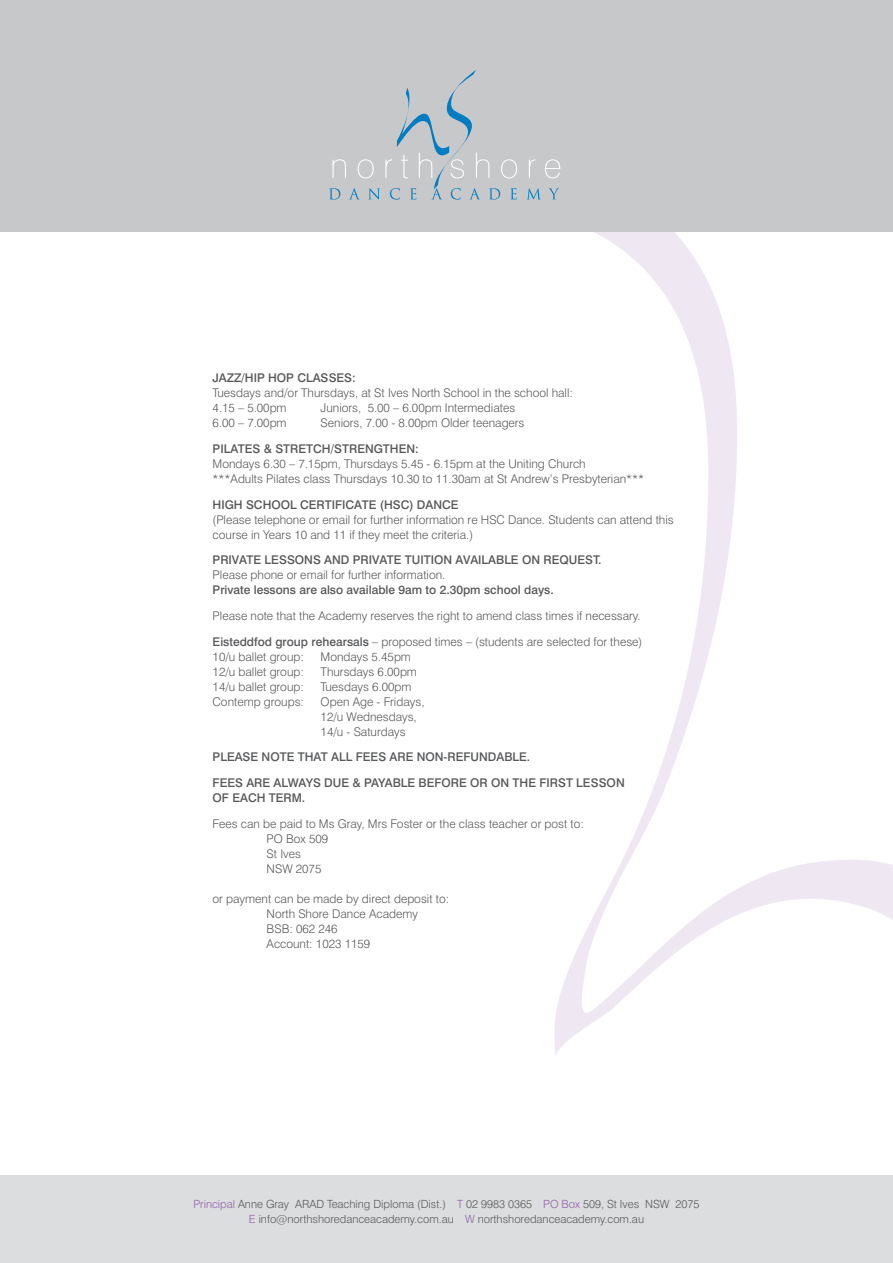
<style>
.page{position:relative;width:893px;height:1263px;background:#fff}
.page>*{position:absolute;margin:0;border:0;box-sizing:border-box;transform-origin:0 0}
.t1{font:300 12px/15px "Swiss 721 BT";color:#57585a}
.t2{font:500 12px/25.7px "Swiss 721 BT";color:#57585a}
.t3{font:300 11.25px/15px "Swiss 721 BT";color:#57585a;text-align:center}
.s1{font-weight:500}
.s2{color:#8f61a9}
</style>
<div class="page">
<div style="left:0;top:1175px;width:893px;height:88px;background:#dcdddf"></div>
<svg style="left:292px;top:231px;width:601px;height:824px"></svg>
<div style="left:0;top:0;width:893px;height:231px;background:#c7c8ca"></div>
<svg style="left:527px;top:188px;width:13px;height:11px"></svg>
<svg style="left:549px;top:188px;width:10px;height:11px"></svg>
<svg style="left:529px;top:159px;width:6px;height:19px"></svg>
<svg style="left:545px;top:159px;width:15px;height:19px"></svg>
<svg style="left:329px;top:70px;width:188px;height:130px"></svg>
<p class="t2" style="left:213px;top:365px;width:145px">JAZZ/HIP HOP CLASSES:</p>
<p class="t1" style="left:213px;top:386px;width:362px">Tuesdays and/or Thursdays, at St Ives North School in the school hall:<br>4.15 – 5.00pm</p>
<p class="t1" style="left:321px;top:401px;width:196px">Juniors, 5.00 – 6.00pm Intermediates</p>
<p class="t1" style="left:213px;top:416px;width:76px">6.00 – 7.00pm</p>
<p class="t1" style="left:321px;top:416px;width:205px">Seniors, 7.00 - 8.00pm Older teenagers</p>
<p class="t2" style="left:213px;top:436px;width:208px">PILATES &amp; STRETCH/STRENGTHEN:</p>
<p class="t1" style="left:213px;top:456px;width:433px">Mondays 6.30 – 7.15pm, Thursdays 5.45 - 6.15pm at the Uniting Church<br>***Adults Pilates class Thursdays 10.30 to 11.30am at St Andrew’s Presbyterian***</p>
<p class="t2" style="left:213px;top:491px;width:248px">HIGH SCHOOL CERTIFICATE (HSC) DANCE</p>
<p class="t1" style="left:213px;top:512px;width:463px">(Please telephone or email for further information re HSC Dance. Students can attend this course in Years 10 and 11 if they meet the criteria.)</p>
<p class="t2" style="left:213px;top:547px;width:391px">PRIVATE LESSONS AND PRIVATE TUITION AVAILABLE ON REQUEST.</p>
<p class="t1" style="left:213px;top:567px;width:234px">Please phone or email for further information.</p>
<p class="t2" style="left:213px;top:577px;width:343px">Private lessons are also available 9am to 2.30pm school days.</p>
<p class="t1" style="left:213px;top:603px;width:431px;line-height:25.7px">Please note that the Academy reserves the right to amend class times if necessary.<br><span class="s1">Eisteddfod group rehearsals</span> – proposed times – (students are selected for these)</p>
<p class="t1" style="left:213px;top:649px;width:93px">10/u ballet group:</p>
<p class="t1" style="left:321px;top:649px;width:92px">Mondays 5.45pm</p>
<p class="t1" style="left:213px;top:664px;width:93px">12/u ballet group:</p>
<p class="t1" style="left:321px;top:664px;width:98px">Thursdays 6.00pm</p>
<p class="t1" style="left:213px;top:679px;width:93px">14/u ballet group:</p>
<p class="t1" style="left:321px;top:679px;width:92px">Tuesdays 6.00pm</p>
<p class="t1" style="left:213px;top:694px;width:93px">Contemp groups:</p>
<p class="t1" style="left:321px;top:694px;width:105px">Open Age - Fridays,<br>12/u Wednesdays,<br>14/u - Saturdays</p>
<p class="t2" style="left:213px;top:744px;width:414px">PLEASE NOTE THAT ALL FEES ARE NON-REFUNDABLE.<br>FEES ARE ALWAYS DUE &amp; PAYABLE BEFORE OR ON THE FIRST LESSON</p>
<p class="t2" style="left:213px;top:785px;width:94px">OF EACH TERM.</p>
<p class="t1" style="left:267px;top:816px;width:319px;text-indent:-54px">Fees can be paid to Ms Gray, Mrs Foster or the class teacher or post to:<br>PO Box 509<br>St Ives<br>NSW 2075</p>
<p class="t1" style="left:267px;top:891px;width:184px;text-indent:-54px">or payment can be made by direct deposit to:<br>North Shore Dance Academy<br>BSB: 062 246<br>Account: 1023 1159</p>
<p class="t3" style="left:193px;top:1196px;width:508px"><span class="s2">Principal</span> Anne Gray ARAD Teaching Diploma (Dist.) <span class="s2">T</span> 02 9983 0365 <span class="s2">PO Box</span> 509, St Ives NSW 2075<br><span class="s2">E</span> info@northshoredanceacademy.com.au <span class="s2">W</span> northshoredanceacademy.com.au</p>
</div>
